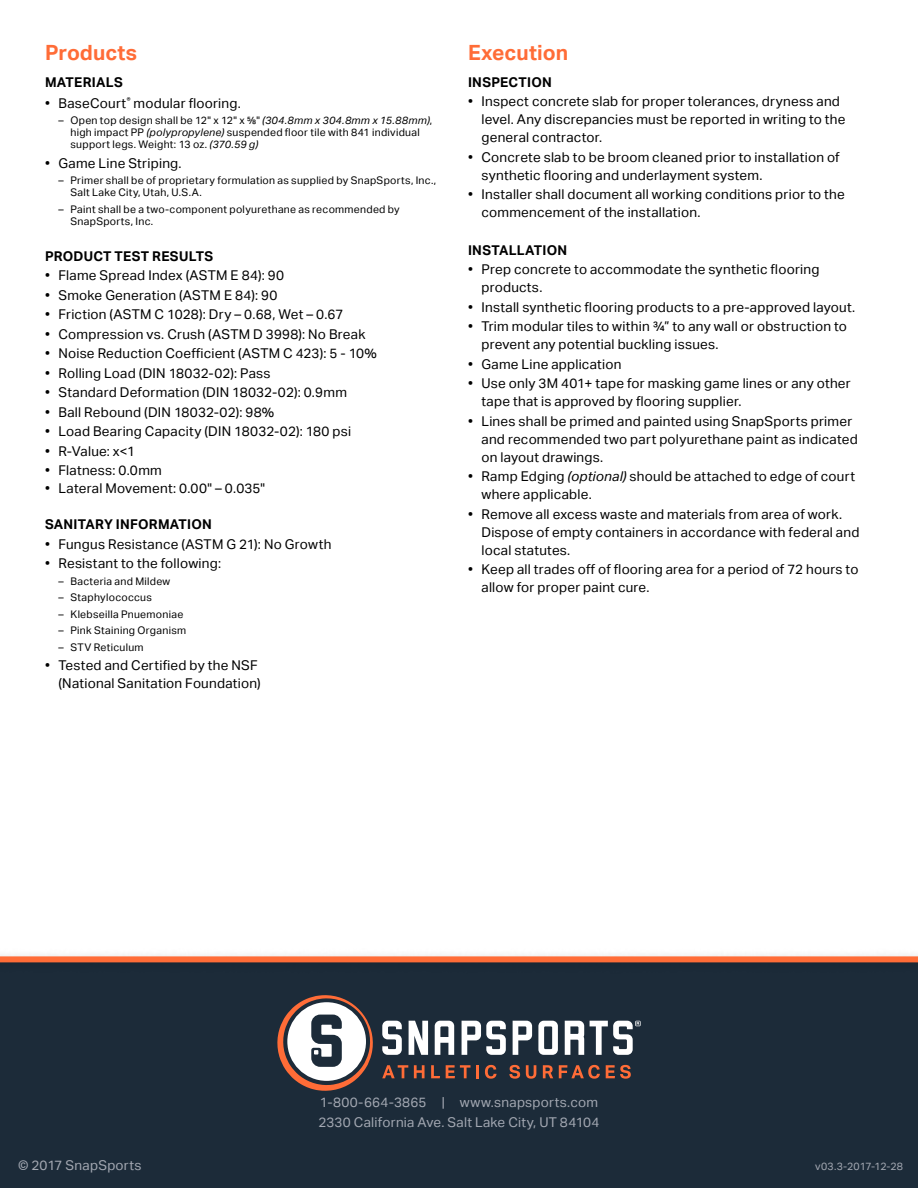
<style>
.page{position:relative;width:918px;height:1188px;background:#fff}
.page>*{position:absolute;margin:0;border:0;box-sizing:border-box;transform-origin:0 0}
.t1{font:700 21px "Aktiv Grotesk";color:#ff6c37}
.t2{font:13.5px/18px "Aktiv Grotesk";letter-spacing:.015em;color:#000}
.t3{font:13.5px/19.5px "Aktiv Grotesk";letter-spacing:.02em;color:#a3a8b2}
.t4{font:700 13.5px "Aktiv Grotesk";letter-spacing:.02em;color:#000}
.t5{font:10.5px/12px "Aktiv Grotesk";letter-spacing:.03em;color:#000}
.t6{font:10.5px "Aktiv Grotesk";letter-spacing:.02em;color:#a3a8b2}
.s1{font-style:italic}
</style>
<div class="page">
<div style="left:0;top:960px;width:918px;height:228px;background:#1c2b39"></div>
<svg style="left:382px;top:1065px;width:26px;height:13px"></svg>
<svg style="left:414px;top:1065px;width:11px;height:13px"></svg>
<svg style="left:431px;top:1065px;width:9px;height:13px"></svg>
<svg style="left:446px;top:1065px;width:33px;height:13px"></svg>
<svg style="left:485px;top:1065px;width:12px;height:14px"></svg>
<svg style="left:509px;top:1065px;width:11px;height:14px"></svg>
<svg style="left:526px;top:1065px;width:10px;height:14px"></svg>
<svg style="left:543px;top:1065px;width:10px;height:13px"></svg>
<svg style="left:559px;top:1065px;width:41px;height:14px"></svg>
<svg style="left:606px;top:1065px;width:25px;height:14px"></svg>
<svg style="left:382px;top:1021px;width:20px;height:34px"></svg>
<svg style="left:409px;top:1021px;width:19px;height:34px"></svg>
<svg style="left:435px;top:1021px;width:19px;height:34px"></svg>
<svg style="left:462px;top:1021px;width:44px;height:34px"></svg>
<svg style="left:513px;top:1021px;width:19px;height:34px"></svg>
<svg style="left:538px;top:1021px;width:20px;height:34px"></svg>
<svg style="left:565px;top:1021px;width:19px;height:34px"></svg>
<svg style="left:590px;top:1021px;width:51px;height:34px"></svg>
<svg style="left:277px;top:995px;width:96px;height:96px"></svg>
<div style="left:0;top:948px;width:918px;height:26px;background:#000;opacity:.18"></div>
<div style="left:0;top:956px;width:918px;height:6px;background:#ff6c37"></div>
<h1 class="t1" style="left:45px;top:40px;width:94px">Products</h1>
<p class="t4" style="left:45px;top:74px;width:79px">MATERIALS</p>
<p class="t2" style="left:45px;top:94px;width:197px">• BaseCourt<sup>®</sup> modular flooring.</p>
<p class="t5" style="left:71px;top:115px;width:363px;text-indent:-12px">– Open top design shall be 12" x 12" x 5/8" <span class="s1">(304.8mm x 304.8mm x 15.88mm)</span>, high impact PP <span class="s1">(polypropylene)</span> suspended floor tile with 841 individual support legs. Weight: 13 oz. <span class="s1">(370.59 g)</span></p>
<p class="t2" style="left:45px;top:154px;width:138px">• Game Line Striping.</p>
<p class="t5" style="left:71px;top:175px;width:367px;text-indent:-12px">– Primer shall be of proprietary formulation as supplied by SnapSports, Inc.,<br>Salt Lake City, Utah, U.S.A.</p>
<p class="t5" style="left:71px;top:203px;width:331px;text-indent:-12px">– Paint shall be a two-component polyurethane as recommended by<br>SnapSports, Inc.</p>
<p class="t4" style="left:45px;top:248px;width:170px">PRODUCT TEST RESULTS</p>
<p class="t2" style="left:45px;top:267px;width:241px">• Flame Spread Index (ASTM E 84): 90</p>
<p class="t2" style="left:45px;top:286px;width:234px">• Smoke Generation (ASTM E 84): 90</p>
<p class="t2" style="left:45px;top:306px;width:300px">• Friction (ASTM C 1028): Dry – 0.68, Wet – 0.67</p>
<p class="t2" style="left:45px;top:325px;width:322px">• Compression vs. Crush (ASTM D 3998): No Break</p>
<p class="t2" style="left:45px;top:345px;width:333px">• Noise Reduction Coefficient (ASTM C 423): 5 - 10%</p>
<p class="t2" style="left:45px;top:364px;width:227px">• Rolling Load (DIN 18032-02): Pass</p>
<p class="t2" style="left:45px;top:384px;width:304px">• Standard Deformation (DIN 18032-02): 0.9mm</p>
<p class="t2" style="left:45px;top:403px;width:231px">• Ball Rebound (DIN 18032-02): 98%</p>
<p class="t2" style="left:45px;top:423px;width:308px">• Load Bearing Capacity (DIN 18032-02): 180 psi</p>
<p class="t2" style="left:45px;top:442px;width:92px">• R-Value: x&lt;1</p>
<p class="t2" style="left:45px;top:462px;width:118px">• Flatness: 0.0mm</p>
<p class="t2" style="left:45px;top:480px;width:222px">• Lateral Movement: 0.00" – 0.035"</p>
<p class="t4" style="left:45px;top:516px;width:168px">SANITARY INFORMATION</p>
<p class="t2" style="left:45px;top:535px;width:288px">• Fungus Resistance (ASTM G 21): No Growth</p>
<p class="t2" style="left:45px;top:555px;width:178px">• Resistant to the following:</p>
<p class="t5" style="left:58px;top:575px;width:113px">– Bacteria and Mildew</p>
<p class="t5" style="left:58px;top:592px;width:95px">– Staphylococcus</p>
<p class="t5" style="left:58px;top:608px;width:126px">– Klebseilla Pnuemoniae</p>
<p class="t5" style="left:58px;top:625px;width:129px">– Pink Staining Organism</p>
<p class="t5" style="left:58px;top:641px;width:87px">– STV Reticulum</p>
<p class="t2" style="left:45px;top:657px;width:217px;text-align:right">• Tested and Certified by the NSF (National Sanitation Foundation)</p>
<h1 class="t1" style="left:468px;top:40px;width:102px">Execution</h1>
<p class="t4" style="left:468px;top:74px;width:85px">INSPECTION</p>
<p class="t2" style="left:482px;top:93px;width:366px;text-indent:-14px">• Inspect concrete slab for proper tolerances, dryness and level. Any discrepancies must be reported in writing to the general contractor.</p>
<p class="t2" style="left:482px;top:148px;width:360px;text-indent:-14px">• Concrete slab to be broom cleaned prior to installation of synthetic flooring and underlayment system.</p>
<p class="t2" style="left:482px;top:186px;width:365px;text-indent:-14px">• Installer shall document all working conditions prior to the commencement of the installation.</p>
<p class="t4" style="left:468px;top:242px;width:101px">INSTALLATION</p>
<p class="t2" style="left:482px;top:261px;width:340px;text-indent:-14px">• Prep concrete to accommodate the synthetic flooring products.</p>
<p class="t2" style="left:468px;top:298px;width:389px">• Install synthetic flooring products to a pre-approved layout.</p>
<p class="t2" style="left:482px;top:318px;width:367px;text-indent:-14px">• Trim modular tiles to within ¾” to any wall or obstruction to prevent any potential buckling issues.</p>
<p class="t2" style="left:468px;top:355px;width:155px">• Game Line application</p>
<p class="t2" style="left:482px;top:375px;width:371px;text-indent:-14px">• Use only 3M 401+ tape for masking game lines or any other tape that is approved by flooring supplier.</p>
<p class="t2" style="left:482px;top:412px;width:378px;text-indent:-14px">• Lines shall be primed and painted using SnapSports primer and recommended two part polyurethane paint as indicated on layout drawings.</p>
<p class="t2" style="left:482px;top:468px;width:375px;text-indent:-14px">• Ramp Edging <span class="s1">(optional)</span> should be attached to edge of court where applicable.</p>
<p class="t2" style="left:482px;top:505px;width:379px;text-indent:-14px">• Remove all excess waste and materials from area of work.<br>Dispose of empty containers in accordance with federal and local statutes.</p>
<p class="t2" style="left:482px;top:561px;width:379px;text-indent:-14px">• Keep all trades off of flooring area for a period of 72 hours to allow for proper paint cure.</p>
<p class="t3" style="left:18px;top:1156px;width:125px">© 2017 SnapSports</p>
<p class="t3" style="left:318px;top:1093px;width:283px">1-800-664-3865 | www.snapsports.com<br>2330 California Ave. Salt Lake City, UT 84104</p>
<p class="t6" style="left:815px;top:1160px;width:89px">v03.3-2017-12-28</p>
</div>
